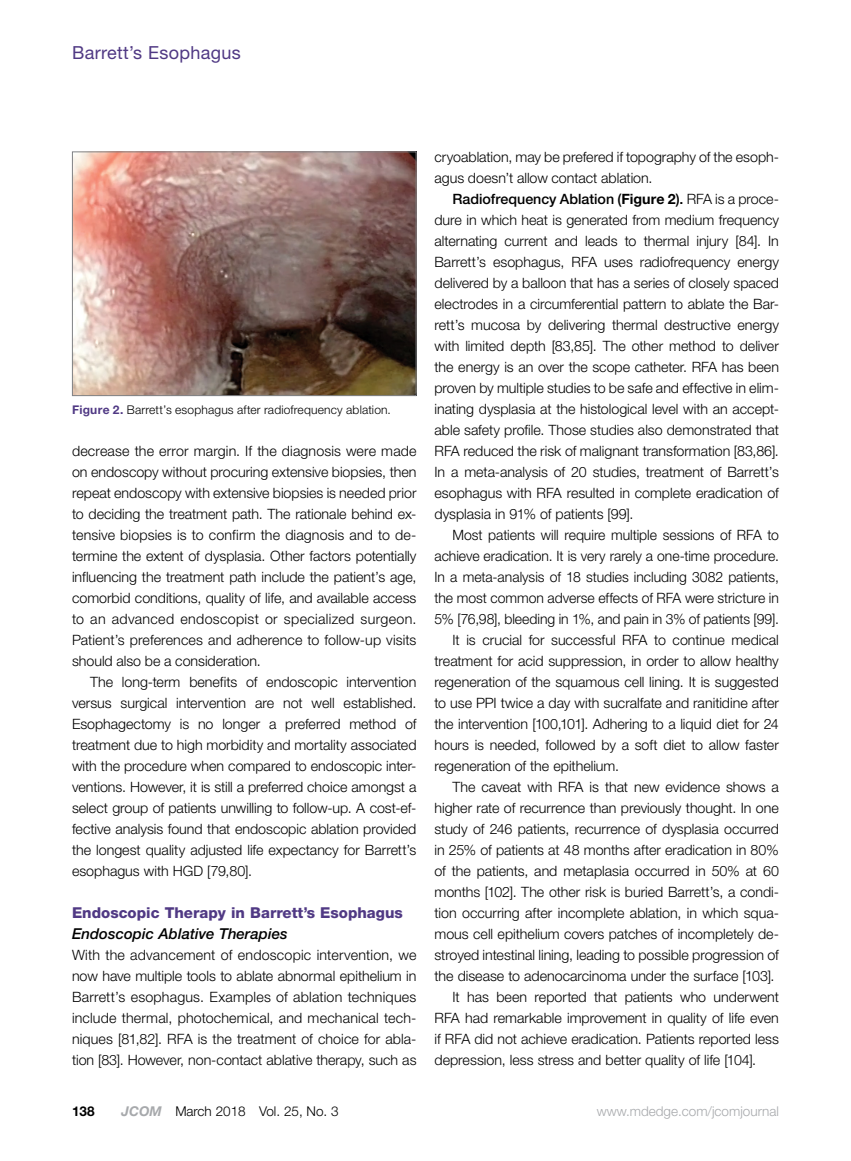
<style>
.page{position:relative;width:851px;height:1161px;background:#fff}
.page>*{position:absolute;margin:0;border:0;box-sizing:border-box;transform-origin:0 0}
.t1{font:18px "Helvetica Neue LT Std";letter-spacing:.02em;color:#503984}
.t2{font:800 15px "Helvetica Neue LT Std";color:#503984}
.t3{font:italic 500 15px "Helvetica Neue LT Std";color:#000}
.t4{font:300 14.25px/21px "Helvetica Neue LT Std";color:#000;text-align:justify}
.t5{font:300 13.5px "Helvetica Neue LT Std";color:#a7a9ac}
.t6{font:300 13.5px "Helvetica Neue LT Std";color:#000}
.t7{font:700 13.5px "Helvetica Neue LT Std";color:#000}
.t8{font:300 12px "Helvetica Neue LT Std";letter-spacing:.015em;color:#000}
.s1{font-weight:700;color:#503984}
.s2{font-weight:500}
.s3{font-weight:700}
.s4{font-weight:700;font-style:italic;color:#a7a9ac}
</style>
<div class="page">
<img style="left:74px;top:154px;width:340px;height:240px">
<div style="left:72px;top:152px;width:344px;height:244px;border:1px solid #808285"></div>
<p class="t1" style="left:72px;top:41px;width:170px">Barrett’s Esophagus</p>
<p class="t8" style="left:72px;top:402px;width:320px"><span class="s1">Figure 2.</span> Barrett’s esophagus after radiofrequency ablation.</p>
<p class="t4" style="left:72px;top:440px;width:346px">decrease the error margin. If the diagnosis were made on endoscopy without procuring extensive biopsies, then repeat endoscopy with extensive biopsies is needed prior to deciding the treatment path. The rationale behind ex&shy;tensive biopsies is to confirm the diagnosis and to de&shy;termine the extent of dysplasia. Other factors potentially influencing the treatment path include the patient’s age, comorbid conditions, quality of life, and available access to an advanced endoscopist or specialized surgeon.<br>Patient’s preferences and adherence to follow-up visits should also be a consideration.</p>
<p class="t4" style="left:72px;top:671px;width:346px;text-indent:18px">The long-term benefits of endoscopic intervention versus surgical intervention are not well established.<br>Esophagectomy is no longer a preferred method of treatment due to high morbidity and mortality associated with the procedure when compared to endoscopic inter&shy;ventions. However, it is still a preferred choice amongst a select group of patients unwilling to follow-up. A cost-ef&shy;fective analysis found that endoscopic ablation provided the longest quality adjusted life expectancy for Barrett’s esophagus with HGD [79,80].</p>
<p class="t2" style="left:72px;top:904px;width:332px">Endoscopic Therapy in Barrett’s Esophagus</p>
<p class="t3" style="left:72px;top:925px;width:217px">Endoscopic Ablative Therapies</p>
<p class="t4" style="left:72px;top:944px;width:346px">With the advancement of endoscopic intervention, we now have multiple tools to ablate abnormal epithelium in Barrett’s esophagus. Examples of ablation techniques include thermal, photochemical, and mechanical tech&shy;niques [81,82]. RFA is the treatment of choice for abla&shy;tion [83]. However, non-contact ablative therapy, such as</p>
<p class="t4" style="left:434px;top:146px;width:346px">cryoablation, may be prefered if topography of the esoph&shy;agus doesn’t allow contact ablation.</p>
<p class="t4" style="left:434px;top:188px;width:346px;text-indent:18px"><span class="s2">Radiofrequency Ablation (</span><span class="s3">Figure 2</span><span class="s2">).</span> RFA is a proce&shy;dure in which heat is generated from medium frequency alternating current and leads to thermal injury [84]. In Barrett’s esophagus, RFA uses radiofrequency energy delivered by a balloon that has a series of closely spaced electrodes in a circumferential pattern to ablate the Bar&shy;rett’s mucosa by delivering thermal destructive energy with limited depth [83,85]. The other method to deliver the energy is an over the scope catheter. RFA has been proven by multiple studies to be safe and effective in elim&shy;inating dysplasia at the histological level with an accept&shy;able safety profile. Those studies also demonstrated that RFA reduced the risk of malignant transformation [83,86].<br>In a meta-analysis of 20 studies, treatment of Barrett’s esophagus with RFA resulted in complete eradication of dysplasia in 91% of patients [99].</p>
<p class="t4" style="left:452px;top:524px;width:328px">Most patients will require multiple sessions of RFA to</p>
<p class="t4" style="left:434px;top:545px;width:346px">achieve eradication. It is very rarely a one-time procedure.</p>
<p class="t4" style="left:434px;top:566px;width:346px">In a meta-analysis of 18 studies including 3082 patients,</p>
<p class="t4" style="left:434px;top:587px;width:346px">the most common adverse effects of RFA were stricture in</p>
<p class="t4" style="left:434px;top:608px;width:346px">5% [76,98], bleeding in 1%, and pain in 3% of patients [99].</p>
<p class="t4" style="left:452px;top:629px;width:328px">It is crucial for successful RFA to continue medical</p>
<p class="t4" style="left:434px;top:650px;width:346px">treatment for acid suppression, in order to allow healthy</p>
<p class="t4" style="left:434px;top:671px;width:346px">regeneration of the squamous cell lining. It is suggested</p>
<p class="t4" style="left:434px;top:692px;width:346px">to use PPI twice a day with sucralfate and ranitidine after</p>
<p class="t4" style="left:434px;top:713px;width:346px">the intervention [100,101]. Adhering to a liquid diet for 24</p>
<p class="t4" style="left:434px;top:734px;width:346px">hours is needed, followed by a soft diet to allow faster</p>
<p class="t4" style="left:434px;top:755px;width:186px">regeneration of the epithelium.</p>
<p class="t4" style="left:452px;top:776px;width:328px">The caveat with RFA is that new evidence shows a</p>
<p class="t4" style="left:434px;top:797px;width:346px">higher rate of recurrence than previously thought. In one</p>
<p class="t4" style="left:434px;top:818px;width:346px">study of 246 patients, recurrence of dysplasia occurred</p>
<p class="t4" style="left:434px;top:839px;width:346px">in 25% of patients at 48 months after eradication in 80%</p>
<p class="t4" style="left:434px;top:860px;width:346px">of the patients, and metaplasia occurred in 50% at 60</p>
<p class="t4" style="left:434px;top:881px;width:346px">months [102]. The other risk is buried Barrett’s, a condi-</p>
<p class="t4" style="left:434px;top:902px;width:346px">tion occurring after incomplete ablation, in which squa-</p>
<p class="t4" style="left:434px;top:923px;width:346px">mous cell epithelium covers patches of incompletely de-</p>
<p class="t4" style="left:434px;top:944px;width:346px">stroyed intestinal lining, leading to possible progression of</p>
<p class="t4" style="left:434px;top:965px;width:341px">the disease to adenocarcinoma under the surface [103].</p>
<p class="t4" style="left:452px;top:986px;width:328px">It has been reported that patients who underwent</p>
<p class="t4" style="left:434px;top:1007px;width:346px">RFA had remarkable improvement in quality of life even</p>
<p class="t4" style="left:434px;top:1028px;width:346px">if RFA did not achieve eradication. Patients reported less</p>
<p class="t4" style="left:434px;top:1049px;width:323px">depression, less stress and better quality of life [104].</p>
<p class="t7" style="left:72px;top:1103px;width:24px">138</p>
<p class="t6" style="left:122px;top:1103px;width:218px"><span class="s4">JCOM</span> March 2018 Vol. 25, No. 3</p>
<p class="t5" style="left:596px;top:1103px;width:184px">www.mdedge.com/jcomjournal</p>
</div>
